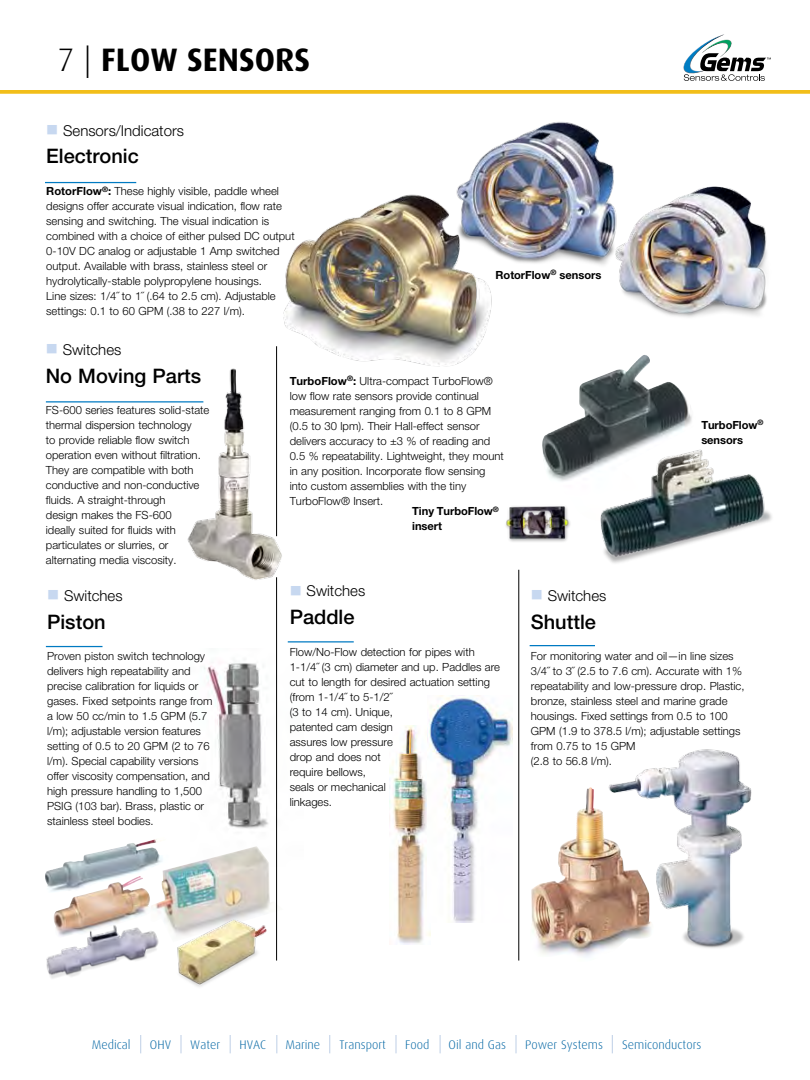
<style>
.page{position:relative;width:810px;height:1080px;background:#fff}
.page>*{position:absolute;margin:0;border:0;box-sizing:border-box;transform-origin:0 0}
.t1{font:700 32.5px "Dax";color:#000}
.t2{font:500 20px "Helvetica Neue LT Std";color:#000}
.t3{font:300 15px "Helvetica Neue LT Std";color:#000}
.t4{font:300 12.5px "Dax";color:#0065a3}
.t5{font:300 11.25px/15px "Helvetica Neue LT Std";color:#000}
.t6{font:700 11.25px/15px "Helvetica Neue LT Std";letter-spacing:-.005em;color:#000}
.s1{font-weight:300}
.s2{font-weight:700}
</style>
<div class="page">
<svg style="left:140px;top:1035px;width:1px;height:18px"></svg>
<svg style="left:181px;top:1035px;width:1px;height:18px"></svg>
<svg style="left:230px;top:1035px;width:1px;height:18px"></svg>
<svg style="left:277px;top:1035px;width:1px;height:18px"></svg>
<svg style="left:329px;top:1035px;width:1px;height:18px"></svg>
<svg style="left:396px;top:1035px;width:1px;height:18px"></svg>
<svg style="left:440px;top:1035px;width:1px;height:18px"></svg>
<svg style="left:516px;top:1035px;width:1px;height:18px"></svg>
<svg style="left:612px;top:1035px;width:1px;height:18px"></svg>
<img style="left:187px;top:368px;width:95px;height:240px">
<img style="left:60px;top:894px;width:90px;height:16px">
<img style="left:579px;top:376px;width:100px;height:13px">
<img style="left:488px;top:122px;width:111px;height:141px">
<img style="left:204px;top:648px;width:74px;height:198px">
<img style="left:531px;top:812px;width:47px;height:143px">
<img style="left:578px;top:749px;width:174px;height:208px">
<img style="left:390px;top:725px;width:41px;height:220px">
<img style="left:427px;top:696px;width:85px;height:226px">
<img style="left:151px;top:846px;width:127px;height:64px">
<hr style="left:276px;top:346px;width:1px;height:190px;background:#000">
<hr style="left:518px;top:570px;width:1px;height:391px;background:#000">
<img style="left:579px;top:160px;width:188px;height:216px">
<img style="left:245px;top:152px;width:278px;height:223px">
<img style="left:542px;top:389px;width:230px;height:174px">
<hr style="left:46px;top:646px;width:57px;height:1px;background:#007ac2">
<hr style="left:46px;top:401px;width:157px;height:2px;background:#007ac2">
<hr style="left:45px;top:182px;width:91px;height:1px;background:#007ac2">
<hr style="left:288px;top:641px;width:66px;height:1px;background:#007ac2">
<hr style="left:530px;top:645px;width:65px;height:1px;background:#007ac2">
<img style="left:506px;top:497px;width:68px;height:50px">
<img style="left:45px;top:839px;width:126px;height:55px">
<img style="left:46px;top:910px;width:109px;height:69px">
<img style="left:155px;top:902px;width:123px;height:85px">
<svg style="left:683px;top:34px;width:88px;height:47px"></svg>
<hr style="left:276px;top:577px;width:1px;height:384px;background:#000">
<svg style="left:0;top:90px;width:810px;height:4px;background:#f2c228"></svg>
<h1 class="t1" style="left:58px;top:42px;width:254px"><span class="s1">7 |</span> FLOW SENSORS</h1>
<h3 class="t3" style="left:47px;top:121px;width:139px"><sup>█</sup> Sensors/Indicators</h3>
<h2 class="t2" style="left:46px;top:144px;width:94px">Electronic</h2>
<p class="t5" style="left:46px;top:184px;width:250px"><span class="s2">RotorFlow</span><sup>®</sup><span class="s2">:</span> These highly visible, paddle wheel designs offer accurate visual indication, flow rate sensing and switching. The visual indication is combined with a choice of either pulsed DC output 0-10V DC analog or adjustable 1 Amp switched output. Available with brass, stainless steel or hydrolytically-stable polypropylene housings.<br>Line sizes: 1/4˝ to 1˝ (.64 to 2.5 cm). Adjustable settings: 0.1 to 60 GPM (.38 to 227 l/m).</p>
<p class="t6" style="left:496px;top:267px;width:107px">RotorFlow<sup>®</sup> sensors</p>
<h3 class="t3" style="left:46px;top:340px;width:77px"><sup>█</sup> Switches</h3>
<h2 class="t2" style="left:46px;top:364px;width:157px">No Moving Parts</h2>
<p class="t5" style="left:46px;top:403px;width:165px">FS-600 series features solid-state thermal dispersion technology<br>to provide reliable flow switch operation even without filtration.<br>They are compatible with both conductive and non-conductive fluids. A straight-through<br>design makes the FS-600<br>ideally suited for fluids with particulates or slurries, or alternating media viscosity.</p>
<p class="t5" style="left:290px;top:373px;width:216px"><span class="s2">TurboFlow</span><sup>®</sup><span class="s2">:</span> Ultra-compact TurboFlow® low flow rate sensors provide continual measurement ranging from 0.1 to 8 GPM (0.5 to 30 lpm). Their Hall-effect sensor delivers accuracy to ±3 % of reading and 0.5 % repeatability. Lightweight, they mount in any position. Incorporate flow sensing into custom assemblies with the tiny TurboFlow® Insert.</p>
<p class="t6" style="left:412px;top:504px;width:88px">Tiny TurboFlow<sup>® </sup>insert</p>
<p class="t6" style="left:701px;top:417px;width:64px">TurboFlow<sup>® </sup>sensors</p>
<h3 class="t3" style="left:47px;top:586px;width:77px"><sup>█</sup> Switches</h3>
<h2 class="t2" style="left:47px;top:609px;width:60px">Piston</h2>
<p class="t5" style="left:47px;top:649px;width:167px">Proven piston switch technology delivers high repeatability and precise calibration for liquids or gases. Fixed setpoints range from a low 50 cc/min to 1.5 GPM (5.7 l/m); adjustable version features setting of 0.5 to 20 GPM (2 to 76 l/m). Special capability versions offer viscosity compensation, and high pressure handling to 1,500<br>PSIG (103 bar). Brass, plastic or stainless steel bodies.</p>
<h3 class="t3" style="left:290px;top:582px;width:77px"><sup>█</sup> Switches</h3>
<h2 class="t2" style="left:290px;top:605px;width:66px">Paddle</h2>
<p class="t5" style="left:290px;top:644px;width:212px">Flow/No-Flow detection for pipes with<br>1-1/4˝ (3 cm) diameter and up. Paddles are cut to length for desired actuation setting (from 1-1/4˝ to 5-1/2˝<br>(3 to 14 cm). Unique,<br>patented cam design<br>assures low pressure<br>drop and does not<br>require bellows,<br>seals or mechanical<br>linkages.</p>
<h3 class="t3" style="left:531px;top:586px;width:77px"><sup>█</sup> Switches</h3>
<h2 class="t2" style="left:531px;top:609px;width:67px">Shuttle</h2>
<p class="t5" style="left:531px;top:649px;width:215px">For monitoring water and oil—in line sizes 3/4˝ to 3˝ (2.5 to 7.6 cm). Accurate with 1% repeatability and low-pressure drop. Plastic, bronze, stainless steel and marine grade housings. Fixed settings from 0.5 to 100<br>GPM (1.9 to 378.5 l/m); adjustable settings from 0.75 to 15 GPM<br>(2.8 to 56.8 l/m).</p>
<p class="t4" style="left:92px;top:1038px;width:40px">Medical</p>
<p class="t4" style="left:150px;top:1038px;width:23px">OHV</p>
<p class="t4" style="left:190px;top:1038px;width:31px">Water</p>
<p class="t4" style="left:239px;top:1038px;width:28px">HVAC</p>
<p class="t4" style="left:285px;top:1038px;width:36px">Marine</p>
<p class="t4" style="left:340px;top:1038px;width:48px">Transport</p>
<p class="t4" style="left:405px;top:1038px;width:26px">Food</p>
<p class="t4" style="left:449px;top:1038px;width:59px">Oil and Gas</p>
<p class="t4" style="left:525px;top:1038px;width:79px">Power Systems</p>
<p class="t4" style="left:622px;top:1038px;width:81px">Semiconductors</p>
</div>
